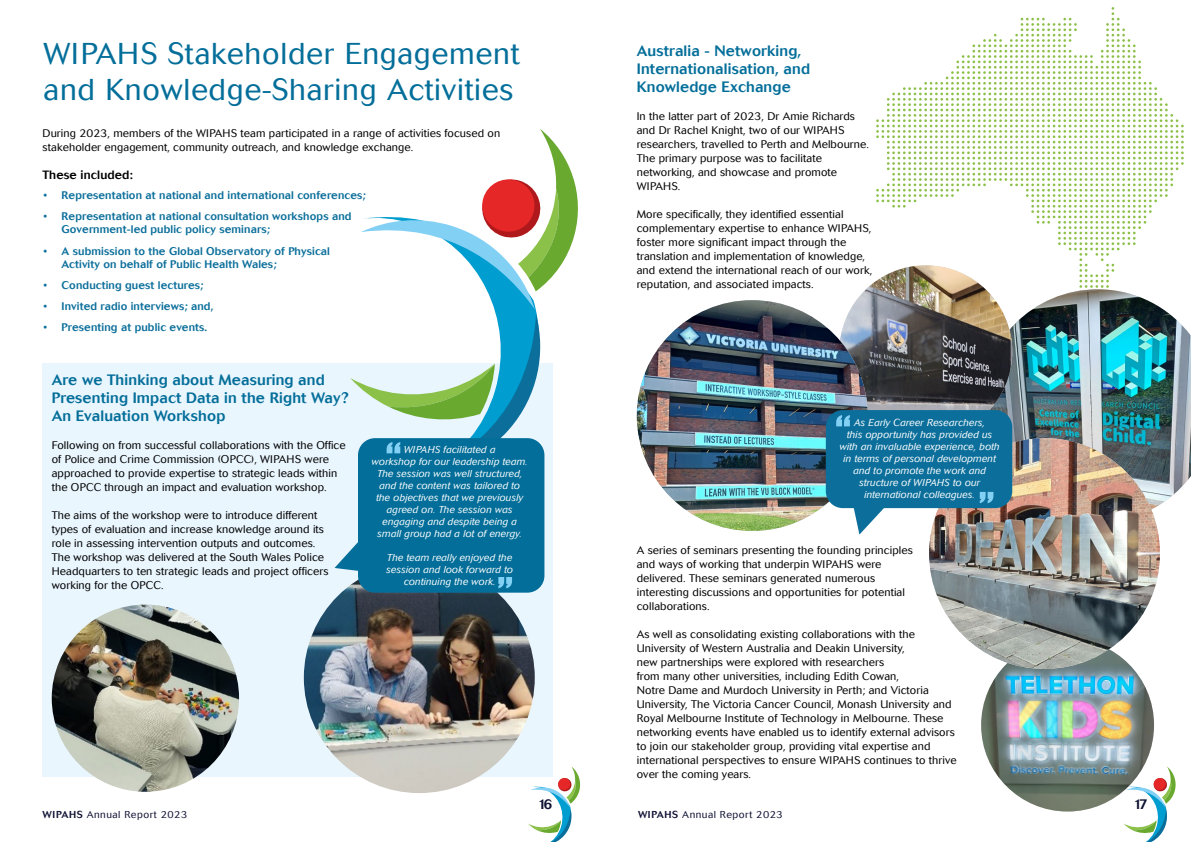
<style>
.page{position:relative;width:1191px;height:842px;background:#fff}
.page>*{position:absolute;margin:0;border:0;box-sizing:border-box;transform-origin:0 0}
.t1{font:300 30px/36px "Cosmos";letter-spacing:.025em;color:#036e99}
.t2{font:500 15px/18px "Cosmos";letter-spacing:.01em;color:#036e99}
.t3{font:500 14px "Cosmos";color:#0f1233}
.t4{font:500 12px "Cosmos";letter-spacing:.01em;color:#000}
.t5{font:300 11px/14px "Cosmos";letter-spacing:.01em;color:#000}
.t6{font:500 11px/13px "Cosmos";letter-spacing:.01em;color:#0c6f9b}
.t7{font:italic 300 10px/12px "Cosmos";letter-spacing:.01em;color:#fff;text-align:center}
.t8{font:300 10px "Cosmos";letter-spacing:.05em;color:#0f1233}
.s1{font-weight:500}
</style>
<div class="page">
<svg style="left:1123px;top:766px;width:53px;height:76px"></svg>
<svg style="left:528px;top:766px;width:53px;height:76px"></svg>
<svg style="left:876px;top:7px;width:307px;height:281px"></svg>
<div style="left:43px;top:364px;width:510px;height:413px;background:#eaf6fe"></div>
<img style="left:304px;top:562px;width:231px;height:231px;border-radius:115px">
<div style="left:358px;top:438px;width:186px;height:155px;background:#036e99;border-radius:17px"></div>
<svg style="left:350px;top:129px;width:228px;height:343px"></svg>
<svg style="left:498px;top:577px;width:14px;height:11px"></svg>
<svg style="left:334px;top:542px;width:24px;height:29px"></svg>
<img style="left:52px;top:604px;width:187px;height:188px;border-radius:94px">
<img style="left:981px;top:639px;width:173px;height:172px;border-radius:86px">
<img style="left:990px;top:289px;width:201px;height:232px">
<img style="left:839px;top:265px;width:173px;height:173px;border-radius:86px">
<img style="left:929px;top:438px;width:231px;height:231px;border-radius:115px">
<img style="left:637px;top:300px;width:230px;height:231px;border-radius:115px">
<div style="left:826px;top:410px;width:186px;height:98px;background:#0c6f9b;border-radius:17px"></div>
<svg style="left:836px;top:415px;width:14px;height:11px"></svg>
<svg style="left:853px;top:508px;width:31px;height:27px"></svg>
<svg style="left:979px;top:492px;width:14px;height:11px"></svg>
<p class="t1" style="left:44px;top:36px;width:477px">WIPAHS Stakeholder Engagement and Knowledge-Sharing Activities</p>
<p class="t5" style="left:43px;top:127px;width:459px">During 2023, members of the WIPAHS team participated in a range of activities focused on stakeholder engagement, community outreach, and knowledge exchange.</p>
<p class="t4" style="left:43px;top:168px;width:92px">These included:</p>
<p class="t6" style="left:44px;top:189px;width:323px">• Representation at national and international conferences;</p>
<p class="t6" style="left:62px;top:210px;width:291px;text-indent:-18px">• Representation at national consultation workshops and<br>Government-led public policy seminars;</p>
<p class="t6" style="left:62px;top:245px;width:270px;text-indent:-18px">• A submission to the Global Observatory of Physical<br>Activity on behalf of Public Health Wales;</p>
<p class="t6" style="left:44px;top:279px;width:161px">• Conducting guest lectures;</p>
<p class="t6" style="left:44px;top:300px;width:171px">• Invited radio interviews; and,</p>
<p class="t6" style="left:44px;top:321px;width:165px">• Presenting at public events.</p>
<p class="t2" style="left:52px;top:371px;width:299px">Are we Thinking about Measuring and<br>Presenting Impact Data in the Right Way?<br>An Evaluation Workshop</p>
<p class="t5" style="left:52px;top:438px;width:295px">Following on from successful collaborations with the Office of Police and Crime Commission (OPCC), WIPAHS were approached to provide expertise to strategic leads within the OPCC through an impact and evaluation workshop.</p>
<p class="t5" style="left:52px;top:508px;width:278px">The aims of the workshop were to introduce different types of evaluation and increase knowledge around its role in assessing intervention outputs and outcomes.<br>The workshop was delivered at the South Wales Police Headquarters to ten strategic leads and project officers working for the OPCC.</p>
<p class="t7" style="left:404px;top:444px;width:93px">WIPAHS facilitated a</p>
<p class="t7" style="left:372px;top:456px;width:158px">workshop for our leadership team.</p>
<p class="t7" style="left:376px;top:468px;width:148px">The session was well structured, and the content was tailored to the objectives that we previously agreed on. The session was engaging and despite being a small group had a lot of energy.</p>
<p class="t7" style="left:386px;top:552px;width:128px">The team really enjoyed the session and look forward to continuing the work.</p>
<p class="t8" style="left:43px;top:809px;width:146px"><span class="s1">WIPAHS</span> Annual Report 2023</p>
<p class="t3" style="left:538px;top:796px;width:16px">16</p>
<p class="t2" style="left:637px;top:42px;width:175px">Australia - Networking,<br>Internationalisation, and<br>Knowledge Exchange</p>
<p class="t5" style="left:637px;top:109px;width:234px">In the latter part of 2023, Dr Amie Richards and Dr Rachel Knight, two of our WIPAHS researchers, travelled to Perth and Melbourne.<br>The primary purpose was to facilitate networking, and showcase and promote WIPAHS.</p>
<p class="t5" style="left:637px;top:207px;width:237px">More specifically, they identified essential complementary expertise to enhance WIPAHS, foster more significant impact through the translation and implementation of knowledge, and extend the international reach of our work, reputation, and associated impacts.</p>
<p class="t7" style="left:854px;top:417px;width:132px">As Early Career Researchers,</p>
<p class="t7" style="left:839px;top:429px;width:162px">this opportunity has provided us with an invaluable experience, both in terms of personal development and to promote the work and structure of WIPAHS to our international colleagues.</p>
<p class="t5" style="left:637px;top:543px;width:278px">A series of seminars presenting the founding principles and ways of working that underpin WIPAHS were delivered. These seminars generated numerous interesting discussions and opportunities for potential collaborations.</p>
<p class="t5" style="left:637px;top:627px;width:321px">As well as consolidating existing collaborations with the University of Western Australia and Deakin University,<br>new partnerships were explored with researchers<br>from many other universities, including Edith Cowan,<br>Notre Dame and Murdoch University in Perth; and Victoria University, The Victoria Cancer Council, Monash University and Royal Melbourne Institute of Technology in Melbourne. These networking events have enabled us to identify external advisors to join our stakeholder group, providing vital expertise and international perspectives to ensure WIPAHS continues to thrive over the coming years.</p>
<p class="t8" style="left:638px;top:809px;width:146px"><span class="s1">WIPAHS</span> Annual Report 2023</p>
<p class="t3" style="left:1133px;top:796px;width:16px">17</p>
</div>
